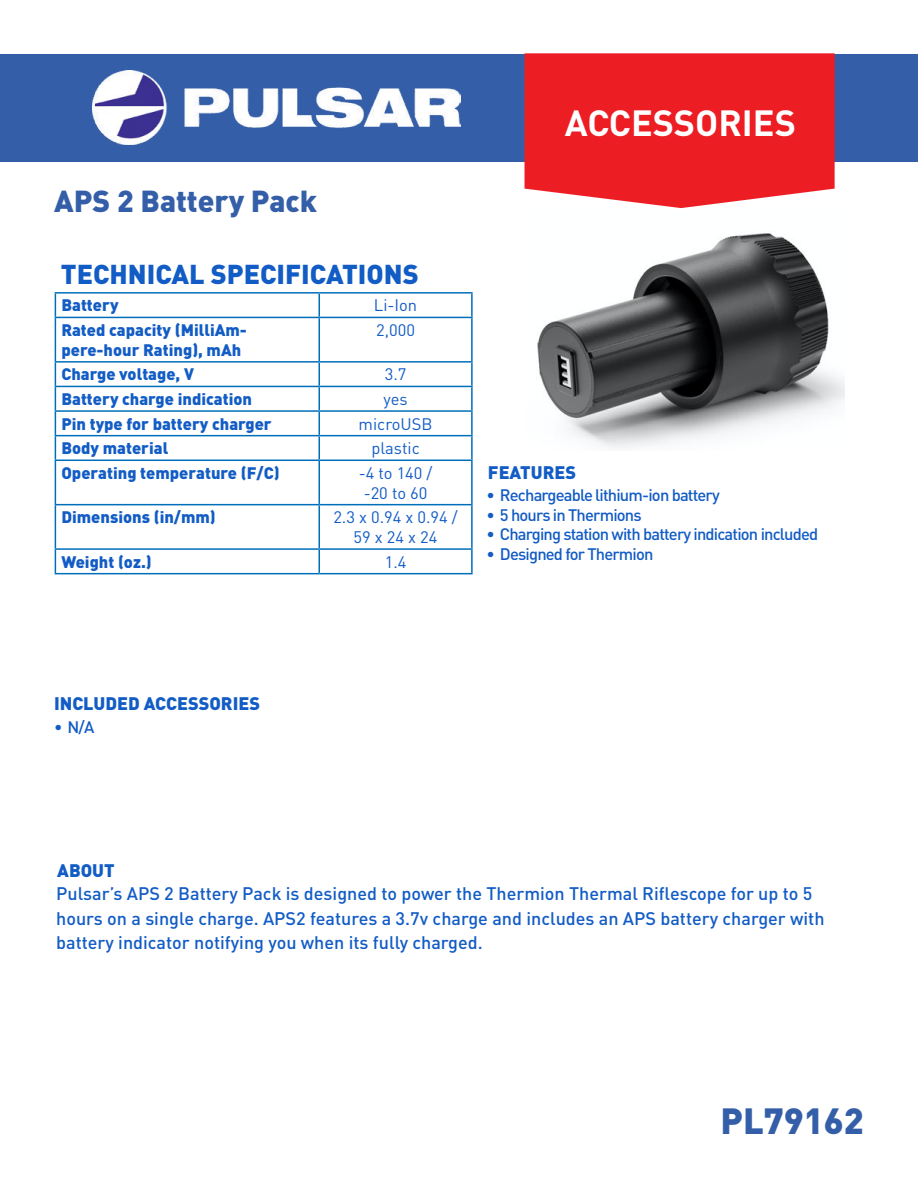
<style>
.page{position:relative;width:918px;height:1188px;background:#fff}
.page>*{position:absolute;margin:0;border:0;box-sizing:border-box;transform-origin:0 0}
.t1{font:700 36px "DIN Pro";color:#fff}
.t2{font:900 36px "DIN Pro";color:#345fa8}
.t3{font:900 30px "DIN Pro";color:#345fa8}
.t4{font:900 27px "DIN Pro";color:#125cc5}
.t5{font:500 18px/24.6px "DIN Pro";color:#125cc5}
.t6{font:900 18px "DIN Pro";color:#125cc5}
.t7{font:900 16.5px/19.8px "DIN Pro";color:#125cc5}
.t8{font:500 16.5px "DIN Pro";letter-spacing:-.05em;color:#125cc5}
.t9{font:16.5px/19.8px "DIN Pro";color:#125cc5;text-align:center}
</style>
<div class="page">
<div style="left:0;top:54px;width:918px;height:108px;background:#345fa8"></div>
<img style="left:93px;top:70px;width:367px;height:75px">
<svg style="left:525px;top:53px;width:310px;height:155px;background:#ee2b32"></svg>
<hr style="left:55px;top:292px;width:264px;height:2px;background:#006fba">
<svg style="left:55px;top:294px;width:1px;height:23px"></svg>
<hr style="left:319px;top:292px;width:154px;height:2px;background:#006fba">
<svg style="left:319px;top:294px;width:1px;height:23px"></svg>
<hr style="left:471px;top:294px;width:2px;height:23px;background:#006fba">
<hr style="left:55px;top:317px;width:264px;height:1px;background:#006fba">
<hr style="left:55px;top:318px;width:1px;height:43px;background:#006fba">
<hr style="left:319px;top:317px;width:154px;height:1px;background:#006fba">
<hr style="left:319px;top:318px;width:1px;height:43px;background:#006fba">
<hr style="left:471px;top:318px;width:2px;height:43px;background:#006fba">
<hr style="left:55px;top:361px;width:264px;height:2px;background:#006fba">
<hr style="left:319px;top:361px;width:154px;height:2px;background:#006fba">
<hr style="left:471px;top:363px;width:2px;height:23px;background:#006fba">
<hr style="left:55px;top:386px;width:264px;height:1px;background:#006fba">
<hr style="left:319px;top:386px;width:154px;height:1px;background:#006fba">
<hr style="left:471px;top:387px;width:2px;height:23px;background:#006fba">
<hr style="left:55px;top:410px;width:264px;height:2px;background:#006fba">
<hr style="left:319px;top:410px;width:154px;height:2px;background:#006fba">
<hr style="left:471px;top:412px;width:2px;height:23px;background:#006fba">
<hr style="left:55px;top:435px;width:264px;height:1px;background:#006fba">
<svg style="left:55px;top:363px;width:1px;height:97px"></svg>
<hr style="left:319px;top:435px;width:154px;height:1px;background:#006fba">
<svg style="left:319px;top:363px;width:1px;height:97px"></svg>
<hr style="left:471px;top:436px;width:2px;height:24px;background:#006fba">
<hr style="left:55px;top:460px;width:264px;height:1px;background:#006fba">
<hr style="left:55px;top:461px;width:1px;height:43px;background:#006fba">
<hr style="left:319px;top:460px;width:154px;height:1px;background:#006fba">
<hr style="left:319px;top:461px;width:1px;height:43px;background:#006fba">
<hr style="left:471px;top:461px;width:2px;height:43px;background:#006fba">
<hr style="left:55px;top:504px;width:264px;height:1px;background:#006fba">
<hr style="left:55px;top:505px;width:1px;height:43px;background:#006fba">
<hr style="left:319px;top:504px;width:154px;height:1px;background:#006fba">
<hr style="left:319px;top:505px;width:1px;height:43px;background:#006fba">
<hr style="left:471px;top:505px;width:2px;height:43px;background:#006fba">
<hr style="left:55px;top:548px;width:264px;height:2px;background:#006fba">
<svg style="left:55px;top:550px;width:1px;height:23px"></svg>
<hr style="left:319px;top:548px;width:154px;height:2px;background:#006fba">
<svg style="left:319px;top:550px;width:1px;height:23px"></svg>
<hr style="left:471px;top:550px;width:2px;height:23px;background:#006fba">
<hr style="left:55px;top:573px;width:264px;height:1px;background:#006fba">
<hr style="left:319px;top:573px;width:154px;height:1px;background:#006fba">
<img style="left:537px;top:233px;width:307px;height:215px">
<h2 class="t3" style="left:54px;top:180px;width:264px">APS 2 Battery Pack</h2>
<h3 class="t4" style="left:61px;top:256px;width:359px">TECHNICAL SPECIFICATIONS</h3>
<p class="t7" style="left:61px;top:295px;width:59px">Battery</p>
<p class="t9" style="left:374px;top:295px;width:45px">Li-Ion</p>
<p class="t7" style="left:61px;top:320px;width:187px">Rated capacity (MilliAm&shy;pere-hour Rating), mAh</p>
<p class="t9" style="left:376px;top:320px;width:40px">2,000</p>
<p class="t7" style="left:61px;top:364px;width:134px">Charge voltage, V</p>
<p class="t9" style="left:385px;top:364px;width:23px">3.7</p>
<p class="t7" style="left:61px;top:389px;width:192px">Battery charge indication</p>
<p class="t9" style="left:384px;top:389px;width:26px">yes</p>
<p class="t7" style="left:61px;top:413px;width:212px">Pin type for battery charger</p>
<p class="t9" style="left:359px;top:413px;width:75px">microUSB</p>
<p class="t7" style="left:61px;top:438px;width:108px">Body material</p>
<p class="t9" style="left:371px;top:438px;width:50px">plastic</p>
<p class="t7" style="left:61px;top:462px;width:220px">Operating temperature (F/C)</p>
<p class="t9" style="left:359px;top:462px;width:75px">-4 to 140 / -20 to 60</p>
<p class="t7" style="left:61px;top:507px;width:156px">Dimensions (in/mm)</p>
<p class="t9" style="left:333px;top:507px;width:126px">2.3 x 0.94 x 0.94 /<br>59 x 24 x 24</p>
<p class="t7" style="left:61px;top:551px;width:92px">Weight (oz.)</p>
<p class="t9" style="left:385px;top:551px;width:23px">1.4</p>
<h1 class="t1" style="left:565px;top:98px;width:233px">ACCESSORIES</h1>
<p class="t6" style="left:488px;top:461px;width:90px">FEATURES</p>
<p class="t8" style="left:486px;top:484px;width:235px">• Rechargeable lithium-ion battery</p>
<p class="t8" style="left:486px;top:504px;width:157px">• 5 hours in Thermions</p>
<p class="t8" style="left:486px;top:523px;width:333px">• Charging station with battery indication included</p>
<p class="t8" style="left:486px;top:543px;width:169px">• Designed for Thermion</p>
<p class="t6" style="left:54px;top:691px;width:208px">INCLUDED ACCESSORIES</p>
<p class="t8" style="left:54px;top:716px;width:42px">• N/A</p>
<p class="t6" style="left:57px;top:858px;width:59px">ABOUT</p>
<p class="t5" style="left:56px;top:881px;width:770px">Pulsar’s APS 2 Battery Pack is designed to power the Thermion Thermal Riflescope for up to 5 hours on a single charge. APS2 features a 3.7v charge and includes an APS battery charger with battery indicator notifying you when its fully charged.</p>
<h1 class="t2" style="left:721px;top:1097px;width:145px">PL79162</h1>
</div>
